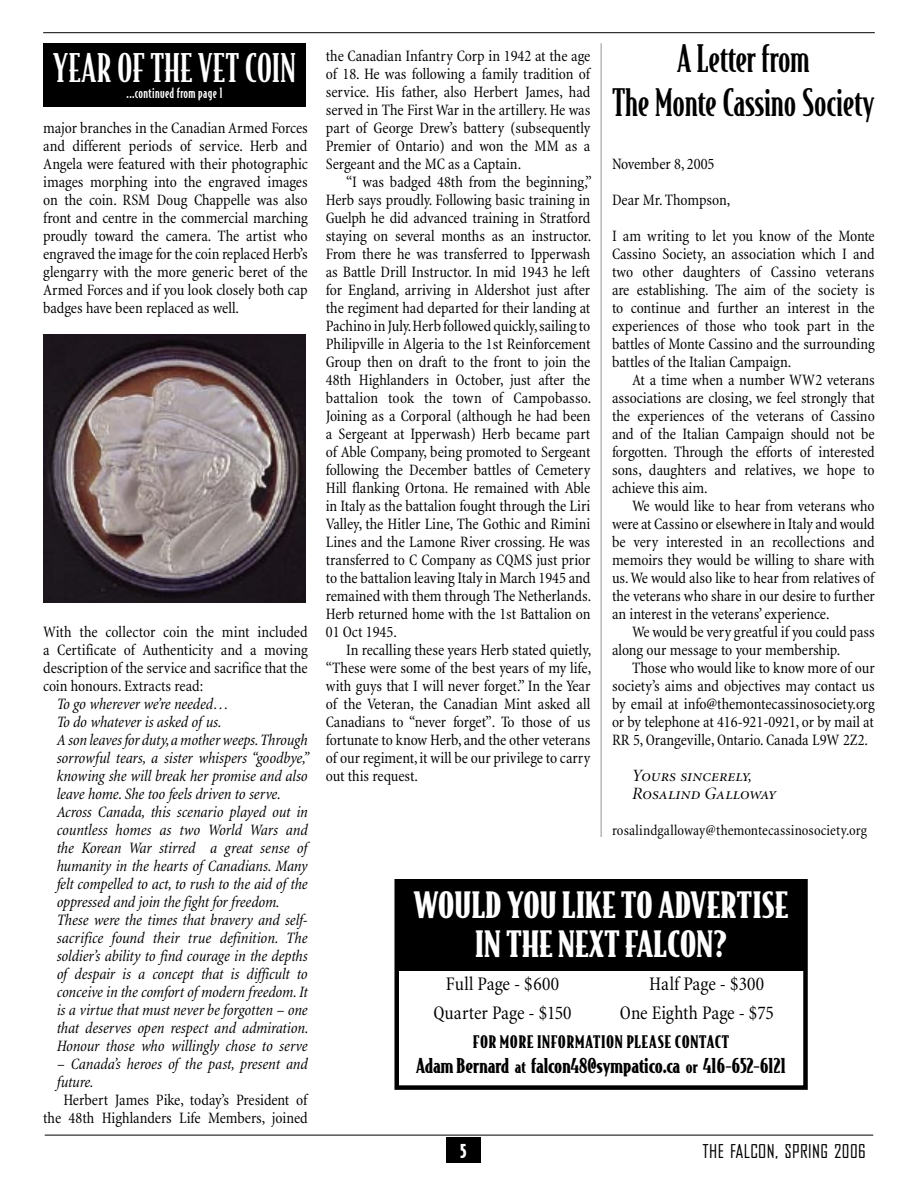
<style>
.page{position:relative;width:918px;height:1188px;background:#fff}
.page>*{position:absolute;margin:0;border:0;box-sizing:border-box;transform-origin:0 0}
.Story_Headings{font:500 37.5px "Bodega Serif";letter-spacing:.015em;color:#fff}
.Story_Headings-2{font:500 36px "Bodega Serif";color:#000}
.Story_Headings-3{font:900 34.5px/38.4px "Bodega Serif";letter-spacing:.01em;color:#fff;text-align:center}
.Body_Text_-_no_baseline_lock{font:condensed 19.5px "Minion";color:#000}
.Story_Headings-4{font:900 19.5px "Bodega Serif";color:#000}
.t1{font:18.3px "Bureau Agency";letter-spacing:.03em;color:#000}
.t2{font:900 18.3px "Bodega Sans";color:#fff}
.Body_Text{font:17.25px "Minion Display Italic SC";color:#000}
.Story_Headings-5{font:900 16.5px "Bodega Serif";letter-spacing:.04em;color:#000}
.Body_Text-2{font:condensed 16.05px/18px "Minion";letter-spacing:-.005em;color:#000;text-align:justify}
.Body_Text-3{font:italic condensed 16.05px/18px "Minion";letter-spacing:-.005em;color:#000;text-align:justify}
.Body_Text-4{font:condensed 15px "Minion";letter-spacing:.005em;color:#000}
.Story_Headings-6{font:500 13.5px "Bodega Sans";letter-spacing:.025em;color:#fff}
.s1{font-size:16.5px}
</style>
<div class="page">
<hr style="left:43px;top:32px;width:832px;height:1px;background:#000">
<div style="left:446px;top:1137px;width:35px;height:26px;background:#000"></div>
<hr style="left:45px;top:1135px;width:828px;height:1px;background:#000">
<div style="left:43px;top:43px;width:263px;height:63px;background:#000"></div>
<hr style="left:601px;top:43px;width:1px;height:794px;background:#939393">
<img style="left:43px;top:334px;width:263px;height:269px">
<div style="left:397px;top:882px;width:408px;height:89px;background:#000"></div>
<div style="left:394px;top:879px;width:414px;height:211px;border:4px solid #000"></div>
<p class="Story_Headings" style="left:53px;top:45px;width:244px">YEAR OF THE VET COIN</p>
<p class="Story_Headings-6" style="left:127px;top:85px;width:97px">...continued from page 1</p>
<p class="Body_Text-2" style="left:43px;top:120px;width:266px">major branches in the Canadian Armed Forces and different periods of service. Herb and Angela were featured with their photographic images morphing into the engraved images on the coin. RSM Doug Chappelle was also front and centre in the commercial marching proudly toward the camera. The artist who engraved the image for the coin replaced Herb’s glengarry with the more generic beret of the Armed Forces and if you look closely both cap badges have been replaced as well.</p>
<p class="Body_Text-2" style="left:43px;top:624px;width:266px">With the collector coin the mint included a Certificate of Authenticity and a moving description of the service and sacrifice that the coin honours. Extracts read:</p>
<p class="Body_Text-3" style="left:57px;top:696px;width:174px">To go wherever we’re needed…</p>
<p class="Body_Text-3" style="left:57px;top:714px;width:166px">To do whatever is asked of us.</p>
<p class="Body_Text-3" style="left:57px;top:732px;width:254px">A son leaves for duty, a mother weeps. Through sorrowful tears, a sister whispers “goodbye,” knowing she will break her promise and also leave home. She too feels driven to serve.</p>
<p class="Body_Text-3" style="left:57px;top:804px;width:253px">Across Canada, this scenario played out in countless homes as two World Wars and the Korean War stirred a great sense of humanity in the hearts of Canadians. Many felt compelled to act, to rush to the aid of the oppressed and join the fight for freedom.</p>
<p class="Body_Text-3" style="left:57px;top:912px;width:253px">These were the times that bravery and self&shy;sacrifice found their true definition. The soldier’s ability to find courage in the depths of despair is a concept that is difficult to conceive in the comfort of modern freedom. It is a virtue that must never be forgotten – one that deserves open respect and admiration.<br>Honour those who willingly chose to serve</p>
<p class="Body_Text-3" style="left:57px;top:1056px;width:253px">– Canada’s heroes of the past, present and future.</p>
<p class="Body_Text-2" style="left:43px;top:1092px;width:266px;text-align:right">Herbert James Pike, today’s President of the 48th Highlanders Life Members, joined</p>
<p class="Body_Text-2" style="left:326px;top:48px;width:266px">the Canadian Infantry Corp in 1942 at the age of 18. He was following a family tradition of service. His father, also Herbert James, had served in The First War in the artillery. He was part of George Drew’s battery (subsequently Premier of Ontario) and won the MM as a Sergeant and the MC as a Captain.</p>
<p class="Body_Text-2" style="left:326px;top:174px;width:267px;text-indent:20px">“I was badged 48th from the beginning,” Herb says proudly. Following basic training in Guelph he did advanced training in Stratford staying on several months as an instructor.<br>From there he was transferred to Ipperwash as Battle Drill Instructor. In mid 1943 he left for England, arriving in Aldershot just after the regiment had departed for their landing at Pachino in July. Herb followed quickly, sailing to Philipville in Algeria to the 1st Reinforcement Group then on draft to the front to join the 48th Highlanders in October, just after the battalion took the town of Campobasso.<br>Joining as a Corporal (although he had been a Sergeant at Ipperwash) Herb became part of Able Company, being promoted to Sergeant following the December battles of Cemetery Hill flanking Ortona. He remained with Able in Italy as the battalion fought through the Liri Valley, the Hitler Line, The Gothic and Rimini Lines and the Lamone River crossing. He was transferred to C Company as CQMS just prior to the battalion leaving Italy in March 1945 and remained with them through The Netherlands.<br>Herb returned home with the 1st Battalion on 01 Oct 1945.</p>
<p class="Body_Text-2" style="left:326px;top:642px;width:267px;text-indent:20px">In recalling these years Herb stated quietly, “These were some of the best years of my life, with guys that I will never forget.” In the Year of the Veteran, the Canadian Mint asked all Canadians to “never forget”. To those of us fortunate to know Herb, and the other veterans of our regiment, it will be our privilege to carry out this request.</p>
<p class="Story_Headings-2" style="left:677px;top:37px;width:134px">A Letter from</p>
<p class="Story_Headings-2" style="left:612px;top:80px;width:263px">The Monte Cassino Society</p>
<p class="Body_Text-2" style="left:612px;top:156px;width:104px">November 8, 2005</p>
<p class="Body_Text-2" style="left:612px;top:192px;width:120px">Dear Mr. Thompson,</p>
<p class="Body_Text-2" style="left:612px;top:228px;width:264px">I am writing to let you know of the Monte Cassino Society, an association which I and two other daughters of Cassino veterans are establishing. The aim of the society is to continue and further an interest in the experiences of those who took part in the battles of Monte Cassino and the surrounding battles of the Italian Campaign.</p>
<p class="Body_Text-2" style="left:612px;top:372px;width:264px;text-indent:20px">At a time when a number WW2 veterans associations are closing, we feel strongly that the experiences of the veterans of Cassino and of the Italian Campaign should not be forgotten. Through the efforts of interested sons, daughters and relatives, we hope to achieve this aim.</p>
<p class="Body_Text-2" style="left:612px;top:498px;width:264px;text-indent:20px">We would like to hear from veterans who were at Cassino or elsewhere in Italy and would be very interested in an recollections and memoirs they would be willing to share with us. We would also like to hear from relatives of the veterans who share in our desire to further an interest in the veterans’ experience.</p>
<p class="Body_Text-2" style="left:612px;top:624px;width:264px;text-indent:20px">We would be very greatful if you could pass along our message to your membership.</p>
<p class="Body_Text-2" style="left:612px;top:660px;width:264px;text-indent:20px">Those who would like to know more of our society’s aims and objectives may contact us by email at info@themontecassinosociety.org or by telephone at 416-921-0921, or by mail at</p>
<p class="Body_Text-2" style="left:612px;top:732px;width:258px">RR 5, Orangeville, Ontario. Canada L9W 2Z2.</p>
<p class="Body_Text" style="left:632px;top:767px;width:122px">Yours sincerely,</p>
<p class="Body_Text" style="left:632px;top:785px;width:146px">Rosalind Galloway</p>
<p class="Body_Text-4" style="left:612px;top:823px;width:256px">rosalindgalloway@themontecassinosociety.org</p>
<p class="Story_Headings-3" style="left:414px;top:885px;width:376px">WOULD YOU LIKE TO ADVERTISE<br>IN THE NEXT FALCON?</p>
<p class="Body_Text_-_no_baseline_lock" style="left:446px;top:974px;width:115px">Full Page - $600</p>
<p class="Body_Text_-_no_baseline_lock" style="left:649px;top:974px;width:116px">Half Page - $300</p>
<p class="Body_Text_-_no_baseline_lock" style="left:433px;top:1003px;width:140px">Quarter Page - $150</p>
<p class="Body_Text_-_no_baseline_lock" style="left:620px;top:1003px;width:155px">One Eighth Page - $75</p>
<p class="Story_Headings-5" style="left:473px;top:1031px;width:258px">FOR MORE INFORMATION PLEASE CONTACT</p>
<p class="Story_Headings-4" style="left:416px;top:1053px;width:372px">Adam Bernard <span class="s1">at</span> falcon48@sympatico.ca <span class="s1">or</span> 416-652-6121</p>
<p class="t2" style="left:460px;top:1139px;width:8px">5</p>
<p class="t1" style="left:703px;top:1142px;width:164px">THE FALCON, SPRING 2006</p>
</div>
